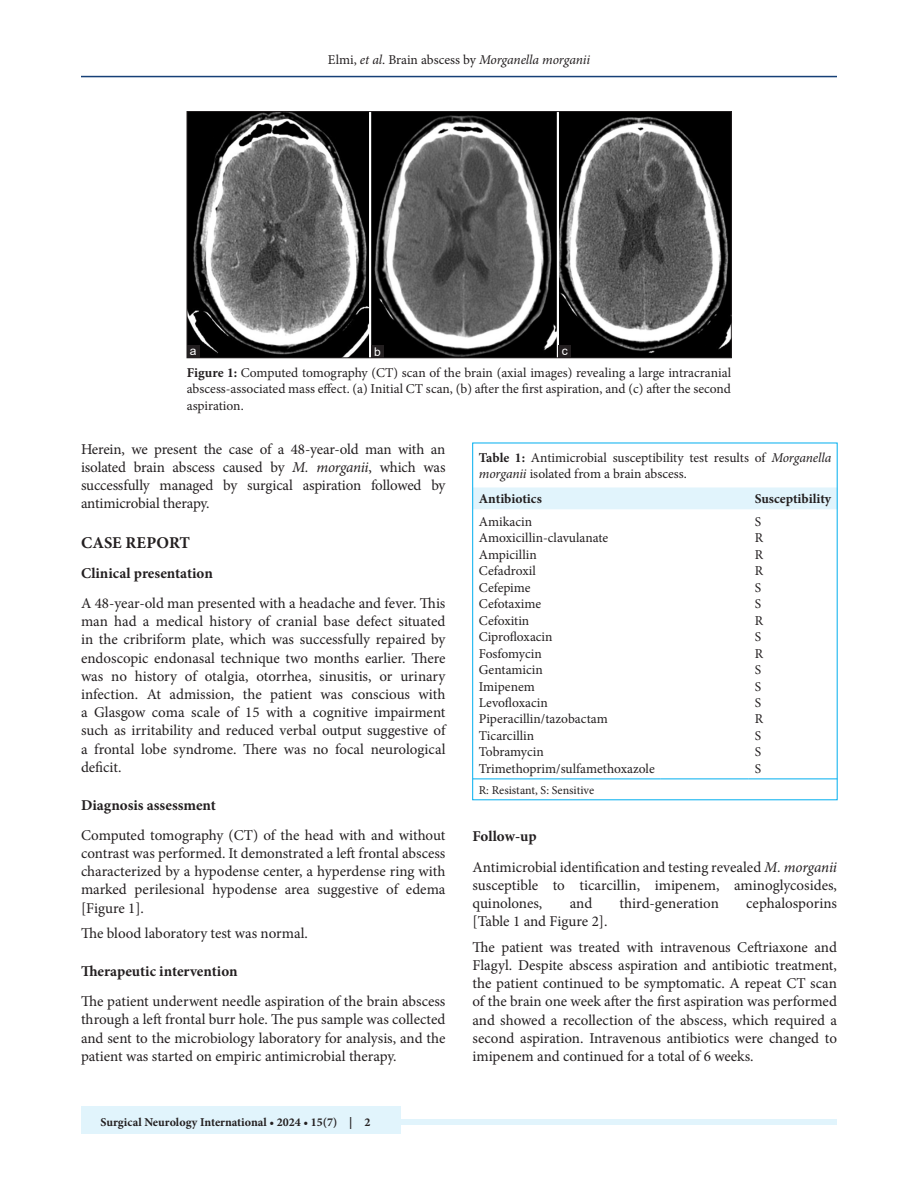
<style>
.page{position:relative;width:918px;height:1188px;background:#fff}
.page>*{position:absolute;margin:0;border:0;box-sizing:border-box;transform-origin:0 0}
.t1{font:700 16.5px "Minion Pro";letter-spacing:.005em;color:#231f20}
.TX{font:15px/18.1px "Minion Pro";letter-spacing:-.005em;color:#231f20;text-align:justify}
.H2_No_Above_Space{font:700 15px "Minion Pro";color:#231f20}
.TB{font:13.5px "Minion Pro";color:#231f20}
.FGC{font:13.5px/16.5px "Minion Pro";letter-spacing:-.005em;color:#231f20;text-align:justify}
.TT{font:13.5px/16.5px "Minion Pro";color:#231f20}
.t2{font:italic 13.5px "Minion Pro";letter-spacing:-.01em;color:#231f20}
.TBL{font:13.5px "Minion Pro";color:#231f20}
.TCH{font:700 13.5px "Minion Pro";letter-spacing:-.005em;color:#231f20}
.JF{font:700 12px "Minion Pro";color:#231f20}
.TFN{font:12px "Minion Pro";color:#231f20}
.LABEL{font:12px "Arial";color:#fff}
.s1{font-style:normal}
.s2{font-weight:700}
.s3{font-style:italic}
</style>
<div class="page">
<hr style="left:81px;top:76px;width:756px;height:1px;background:#164077">
<div style="left:81px;top:1119px;width:756px;height:6px;background:#e1f4fc"></div>
<div style="left:81px;top:1106px;width:319px;height:28px;background:#e1f4fc"></div>
<div style="left:474px;top:487px;width:361px;height:22px;background:#e1f4fc"></div>
<hr style="left:473px;top:779px;width:188px;height:1px;background:#00aeef">
<hr style="left:661px;top:779px;width:88px;height:1px;background:#00aeef">
<hr style="left:749px;top:779px;width:88px;height:1px;background:#00aeef">
<img style="left:189px;top:113px;width:541px;height:243px">
<div style="left:187px;top:111px;width:545px;height:247px;border:1px solid #231f20"></div>
<div style="left:559px;top:345px;width:12px;height:13px;background:#231f20"></div>
<div style="left:371px;top:345px;width:13px;height:13px;background:#231f20"></div>
<div style="left:187px;top:345px;width:13px;height:13px;background:#231f20"></div>
<p class="t2" style="left:328px;top:50px;width:264px"><span class="s1">Elmi,</span> et al<span class="s1">. Brain abscess by</span> Morganella morganii</p>
<p class="LABEL" style="left:190px;top:342px;width:8px">a</p>
<p class="LABEL" style="left:374px;top:343px;width:8px">b</p>
<p class="LABEL" style="left:562px;top:342px;width:7px">c</p>
<p class="FGC" style="left:187px;top:364px;width:546px"><span class="s2">Figure 1:</span> Computed tomography (CT) scan of the brain (axial images) revealing a large intracranial abscess-associated mass effect. (a) Initial CT scan, (b) after the first aspiration, and (c) after the second aspiration.</p>
<p class="TX" style="left:81px;top:440px;width:366px">Herein, we present the case of a 48-year-old man with an isolated brain abscess caused by <span class="s3">M. morganii</span>, which was successfully managed by surgical aspiration followed by antimicrobial therapy.</p>
<h1 class="t1" style="left:81px;top:531px;width:111px">CASE REPORT</h1>
<p class="H2_No_Above_Space" style="left:81px;top:562px;width:133px">Clinical presentation</p>
<p class="TX" style="left:81px;top:594px;width:366px">A 48-year-old man presented with a headache and fever. This man had a medical history of cranial base defect situated in the cribriform plate, which was successfully repaired by endoscopic endonasal technique two months earlier. There was no history of otalgia, otorrhea, sinusitis, or urinary infection. At admission, the patient was conscious with a Glasgow coma scale of 15 with a cognitive impairment such as irritability and reduced verbal output suggestive of a frontal lobe syndrome. There was no focal neurological deficit.</p>
<h2 class="H2_No_Above_Space" style="left:81px;top:794px;width:137px">Diagnosis assessment</h2>
<p class="TX" style="left:81px;top:826px;width:366px">Computed tomography (CT) of the head with and without contrast was performed. It demonstrated a left frontal abscess characterized by a hypodense center, a hyperdense ring with marked perilesional hypodense area suggestive of edema [Figure 1].</p>
<p class="TX" style="left:81px;top:924px;width:228px">The blood laboratory test was normal.</p>
<h2 class="H2_No_Above_Space" style="left:81px;top:961px;width:158px">Therapeutic intervention</h2>
<p class="TX" style="left:81px;top:992px;width:366px">The patient underwent needle aspiration of the brain abscess through a left frontal burr hole. The pus sample was collected and sent to the microbiology laboratory for analysis, and the patient was started on empiric antimicrobial therapy.</p>
<p class="JF" style="left:100px;top:1113px;width:272px">Surgical Neurology International • 2024 • 15(7) | 2</p>
<p class="TT" style="left:479px;top:449px;width:354px"><span class="s2">Table 1:</span> Antimicrobial susceptibility test results of <span class="s3">Morganella morganii</span> isolated from a brain abscess.</p>
<p class="TCH" style="left:479px;top:489px;width:64px">Antibiotics</p>
<p class="TCH" style="left:755px;top:489px;width:78px">Susceptibility</p>
<p class="TB" style="left:479px;top:512px;width:55px">Amikacin</p>
<p class="TB" style="left:755px;top:512px;width:8px">S</p>
<p class="TB" style="left:479px;top:529px;width:131px">Amoxicillin-clavulanate</p>
<p class="TB" style="left:755px;top:529px;width:10px">R</p>
<p class="TB" style="left:479px;top:545px;width:59px">Ampicillin</p>
<p class="TB" style="left:755px;top:545px;width:10px">R</p>
<p class="TB" style="left:479px;top:562px;width:58px">Cefadroxil</p>
<p class="TB" style="left:755px;top:562px;width:10px">R</p>
<p class="TB" style="left:479px;top:578px;width:53px">Cefepime</p>
<p class="TB" style="left:755px;top:578px;width:8px">S</p>
<p class="TB" style="left:479px;top:595px;width:64px">Cefotaxime</p>
<p class="TB" style="left:755px;top:595px;width:8px">S</p>
<p class="TB" style="left:479px;top:611px;width:52px">Cefoxitin</p>
<p class="TB" style="left:755px;top:611px;width:10px">R</p>
<p class="TB" style="left:479px;top:628px;width:75px">Ciprofloxacin</p>
<p class="TB" style="left:755px;top:628px;width:8px">S</p>
<p class="TB" style="left:479px;top:644px;width:64px">Fosfomycin</p>
<p class="TB" style="left:755px;top:644px;width:10px">R</p>
<p class="TB" style="left:479px;top:661px;width:66px">Gentamicin</p>
<p class="TB" style="left:755px;top:661px;width:8px">S</p>
<p class="TB" style="left:479px;top:677px;width:57px">Imipenem</p>
<p class="TB" style="left:755px;top:677px;width:8px">S</p>
<p class="TB" style="left:479px;top:694px;width:70px">Levofloxacin</p>
<p class="TB" style="left:755px;top:694px;width:8px">S</p>
<p class="TB" style="left:479px;top:710px;width:130px">Piperacillin/tazobactam</p>
<p class="TB" style="left:755px;top:710px;width:10px">R</p>
<p class="TB" style="left:479px;top:727px;width:57px">Ticarcillin</p>
<p class="TB" style="left:755px;top:727px;width:8px">S</p>
<p class="TB" style="left:479px;top:743px;width:66px">Tobramycin</p>
<p class="TB" style="left:755px;top:743px;width:8px">S</p>
<p class="TBL" style="left:479px;top:760px;width:177px">Trimethoprim/sulfamethoxazole</p>
<p class="TBL" style="left:755px;top:760px;width:8px">S</p>
<p class="TFN" style="left:479px;top:782px;width:117px">R: Resistant, S: Sensitive</p>
<h2 class="H2_No_Above_Space" style="left:472px;top:826px;width:66px">Follow-up</h2>
<p class="TX" style="left:472px;top:858px;width:366px">Antimicrobial identification and testing revealed <span class="s3">M. morganii </span>susceptible to ticarcillin, imipenem, aminoglycosides, quinolones,</p>
<p class="TX" style="left:570px;top:894px;width:24px">and</p>
<p class="TX" style="left:620px;top:894px;width:101px">third-generation</p>
<p class="TX" style="left:746px;top:894px;width:92px">cephalosporins</p>
<p class="TX" style="left:472px;top:912px;width:137px">[Table 1 and Figure 2].</p>
<p class="TX" style="left:472px;top:938px;width:366px">The patient was treated with intravenous Ceftriaxone and Flagyl. Despite abscess aspiration and antibiotic treatment, the patient continued to be symptomatic. A repeat CT scan of the brain one week after the first aspiration was performed and showed a recollection of the abscess, which required a second aspiration. Intravenous antibiotics were changed to imipenem and continued for a total of 6 weeks.</p>
</div>
